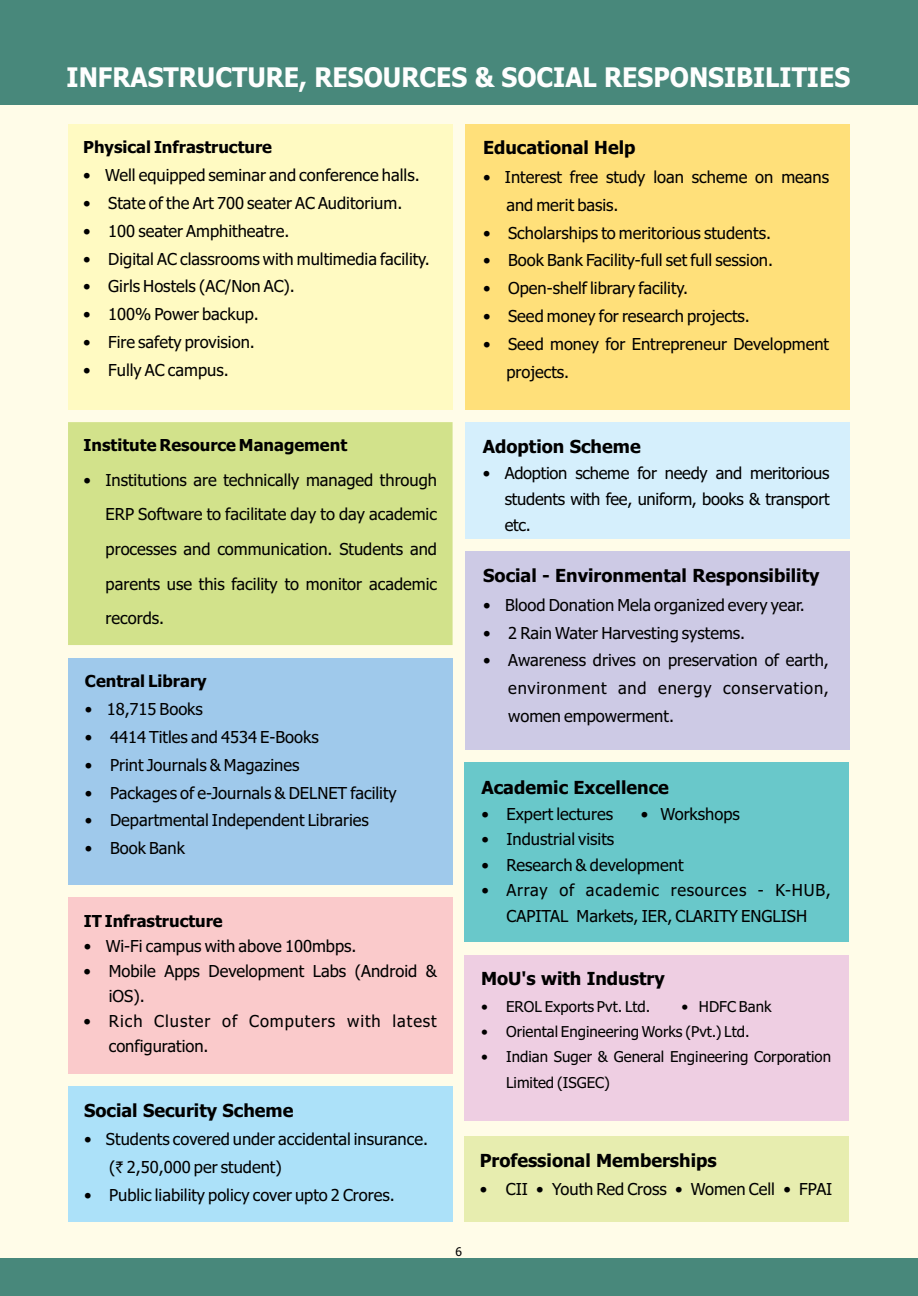
<style>
.page{position:relative;width:918px;height:1296px;background:#fffce8}
.page>*{position:absolute;margin:0;border:0;box-sizing:border-box;transform-origin:0 0}
.t1{font:700 27px "Tahoma";color:#fefefe;scale:.93 1}
.t2{font:700 18px "Tahoma";color:#000}
.t3{font:16.5px/27.9px "Tahoma";color:#000}
.t4{font:700 16.5px "Tahoma";color:#000}
.t5{font:16.5px/25px "Tahoma";letter-spacing:.055em;color:#000}
.t6{font:15px/25.3px "Tahoma";color:#000}
.t7{font:12px "Tahoma";color:#000}
.s1{font-family:"Rupee"}
</style>
<div class="page">
<div style="left:0;top:0;width:918px;height:104px;background:#48887b"></div>
<div style="left:0;top:1258px;width:918px;height:38px;background:#48887b"></div>
<div style="left:68px;top:124px;width:385px;height:285px;background:#fffac2"></div>
<div style="left:68px;top:422px;width:385px;height:223px;background:#d2e28b"></div>
<div style="left:68px;top:658px;width:385px;height:226px;background:#9fc9eb"></div>
<div style="left:68px;top:897px;width:385px;height:176px;background:#facacb"></div>
<div style="left:68px;top:1086px;width:385px;height:136px;background:#ace1f9"></div>
<div style="left:465px;top:124px;width:385px;height:285px;background:#ffe07a"></div>
<div style="left:465px;top:422px;width:385px;height:117px;background:#d5effc"></div>
<div style="left:465px;top:552px;width:385px;height:198px;background:#cdcae5"></div>
<div style="left:464px;top:763px;width:384px;height:179px;background:#69c8ca"></div>
<div style="left:464px;top:955px;width:384px;height:166px;background:#eecee2"></div>
<div style="left:464px;top:1136px;width:384px;height:86px;background:#e7edaf"></div>
<h1 class="t1" style="left:67px;top:66px;width:844px">INFRASTRUCTURE, RESOURCES &amp; SOCIAL RESPONSIBILITIES</h1>
<p class="t4" style="left:83px;top:140px;width:190px">Physical Infrastructure</p>
<p class="t3" style="left:83px;top:162px;width:338px">• Well equipped seminar and conference halls.</p>
<p class="t3" style="left:83px;top:190px;width:321px">• State of the Art 700 seater AC Auditorium.</p>
<p class="t3" style="left:83px;top:218px;width:208px">• 100 seater Amphitheatre.</p>
<p class="t3" style="left:83px;top:246px;width:348px">• Digital AC classrooms with multimedia facility.</p>
<p class="t3" style="left:83px;top:274px;width:213px">• Girls Hostels (AC/Non AC).</p>
<p class="t3" style="left:83px;top:302px;width:177px">• 100% Power backup.</p>
<p class="t3" style="left:83px;top:330px;width:173px">• Fire safety provision.</p>
<p class="t3" style="left:83px;top:357px;width:147px">• Fully AC campus.</p>
<p class="t2" style="left:483px;top:141px;width:154px">Educational Help</p>
<p class="t3" style="left:506px;top:164px;width:324px;text-indent:-23px">• Interest free study loan scheme on means and merit basis.</p>
<p class="t3" style="left:483px;top:220px;width:290px">• Scholarships to meritorious students.</p>
<p class="t3" style="left:483px;top:248px;width:292px">• Book Bank Facility-full set full session.</p>
<p class="t3" style="left:483px;top:276px;width:207px">• Open-shelf library facility.</p>
<p class="t3" style="left:483px;top:304px;width:268px">• Seed money for research projects.</p>
<p class="t3" style="left:506px;top:332px;width:324px;text-indent:-23px">• Seed money for Entrepreneur Development projects.</p>
<p class="t4" style="left:84px;top:439px;width:265px">Institute Resource Management</p>
<p class="t3" style="left:106px;top:464px;width:333px;line-height:34.5px;text-align:justify;text-indent:-22px">• Institutions are technically managed through ERP Software to facilitate day to day academic processes and communication. Students and parents use this facility to monitor academic records.</p>
<p class="t4" style="left:85px;top:674px;width:123px">Central Library</p>
<p class="t3" style="left:85px;top:696px;width:119px">• 18,715 Books</p>
<p class="t3" style="left:85px;top:724px;width:235px">• 4414 Titles and 4534 E-Books</p>
<p class="t3" style="left:85px;top:752px;width:216px">• Print Journals &amp; Magazines</p>
<p class="t3" style="left:85px;top:780px;width:313px">• Packages of e-Journals &amp; DELNET facility</p>
<p class="t3" style="left:85px;top:808px;width:285px">• Departmental Independent Libraries</p>
<p class="t3" style="left:85px;top:836px;width:102px">• Book Bank</p>
<p class="t4" style="left:84px;top:914px;width:141px">IT Infrastructure</p>
<p class="t3" style="left:84px;top:933px;width:274px">• Wi-Fi campus with above 100mbps.</p>
<p class="t3" style="left:109px;top:959px;width:330px;line-height:25px;text-indent:-25px">• Mobile Apps Development Labs (Android &amp; iOS).</p>
<p class="t5" style="left:109px;top:1009px;width:330px;text-indent:-25px">• Rich Cluster of Computers with latest configuration.</p>
<p class="t2" style="left:84px;top:1103px;width:211px">Social Security Scheme</p>
<p class="t3" style="left:109px;top:1127px;width:320px;text-indent:-25px">• Students covered under accidental insurance. (<span class="s1">`</span> 2,50,000 per student)</p>
<p class="t3" style="left:84px;top:1182px;width:312px">• Public liability policy cover upto 2 Crores.</p>
<p class="t7" style="left:456px;top:1247px;width:8px">6</p>
<p class="t2" style="left:483px;top:439px;width:159px">Adoption Scheme</p>
<p class="t3" style="left:505px;top:462px;width:326px;line-height:25.8px;text-align:justify;text-indent:-22px">• Adoption scheme for needy and meritorious students with fee, uniform, books &amp; transport etc.</p>
<p class="t2" style="left:483px;top:569px;width:338px">Social - Environmental Responsibility</p>
<p class="t3" style="left:483px;top:592px;width:323px">• Blood Donation Mela organized every year.</p>
<p class="t3" style="left:483px;top:620px;width:264px">• 2 Rain Water Harvesting systems.</p>
<p class="t3" style="left:508px;top:648px;width:322px;text-align:justify;text-indent:-25px">• Awareness drives on preservation of earth, environment and energy conservation, women empowerment.</p>
<p class="t2" style="left:481px;top:780px;width:189px">Academic Excellence</p>
<p class="t3" style="left:481px;top:801px;width:133px">• Expert lectures</p>
<p class="t3" style="left:641px;top:801px;width:100px">• Workshops</p>
<p class="t3" style="left:481px;top:827px;width:134px">• Industrial visits</p>
<p class="t3" style="left:481px;top:852px;width:204px">• Research &amp; development</p>
<p class="t3" style="left:481px;top:879px;width:351px;line-height:25.5px;text-align:center">• Array of academic resources - K-HUB,<br>CAPITAL Markets, IER, CLARITY ENGLISH</p>
<p class="t2" style="left:481px;top:972px;width:185px">MoU's with Industry</p>
<p class="t6" style="left:481px;top:995px;width:171px">• EROL Exports Pvt. Ltd.</p>
<p class="t6" style="left:682px;top:995px;width:91px">• HDFC Bank</p>
<p class="t6" style="left:481px;top:1020px;width:270px">• Oriental Engineering Works (Pvt.) Ltd.</p>
<p class="t6" style="left:506px;top:1046px;width:327px;text-indent:-25px">• Indian Suger &amp; General Engineering Corporation<br>Limited (ISGEC)</p>
<p class="t2" style="left:480px;top:1153px;width:239px">Professional Memberships</p>
<p class="t3" style="left:480px;top:1176px;width:354px">• CII • Youth Red Cross • Women Cell • FPAI</p>
</div>
